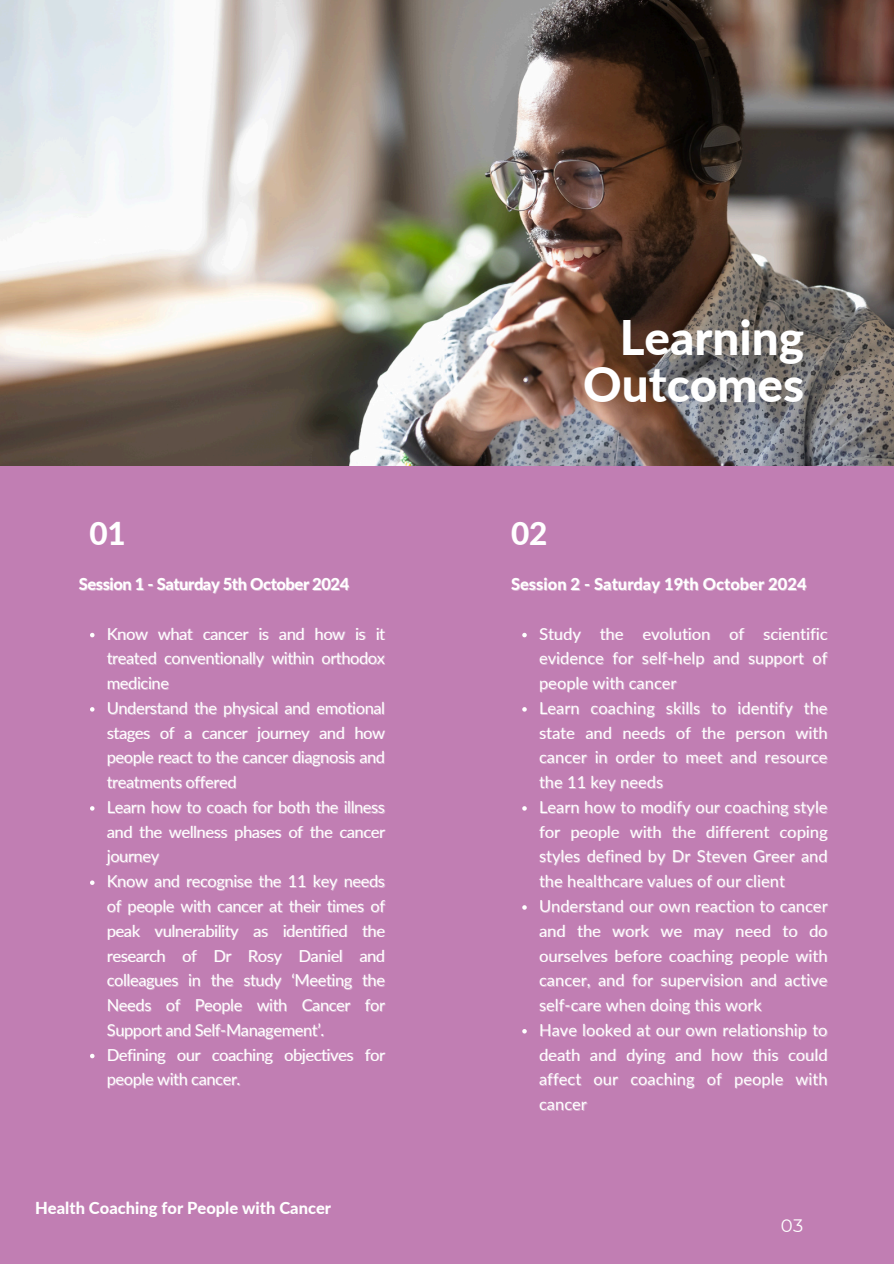
<style>
.page{position:relative;width:894px;height:1264px;background:#fff}
.page>*{position:absolute;margin:0;border:0;box-sizing:border-box;transform-origin:0 0}
.t1{font:800 47.7px/47.2px "Lato";color:#fff;text-align:right}
.t2{font:800 31.5px "Lato";color:#fff}
.t3{font:18px "Montserrat";color:#fff}
.t4{font:16.5px/24.8px "Lato";color:#fff}
.t5{font:16.5px/24.8px "Lato";letter-spacing:-.025em;color:#fff}
.t6{font:800 16.5px "Lato";color:#fff}
.t7{font:800 16.5px "Lato";letter-spacing:-.025em;color:#fff}
</style>
<div class="page">
<img style="left:0;top:0;width:892px;height:466px">
<div style="left:0;top:466px;width:893px;height:797px;background:#c17eb3"></div>
<svg style="left:522px;top:633px;width:4px;height:4px"></svg>
<svg style="left:522px;top:707px;width:4px;height:4px"></svg>
<svg style="left:522px;top:806px;width:4px;height:4px"></svg>
<svg style="left:522px;top:905px;width:4px;height:4px"></svg>
<svg style="left:522px;top:1029px;width:4px;height:4px"></svg>
<svg style="left:90px;top:633px;width:4px;height:4px"></svg>
<svg style="left:90px;top:707px;width:4px;height:4px"></svg>
<svg style="left:90px;top:806px;width:4px;height:4px"></svg>
<svg style="left:90px;top:880px;width:4px;height:5px"></svg>
<svg style="left:90px;top:1053px;width:4px;height:5px"></svg>
<h2 class="t2" style="left:89px;top:513px;width:38px">01</h2>
<p class="t7" style="left:79px;top:573px;width:272px">Session 1 - Saturday 5th October 2024</p>
<p class="t5" style="left:107px;top:621px;width:280px">Know what cancer is and how is it treated conventionally within orthodox medicine<br>Understand the physical and emotional stages of a cancer journey and how people react to the cancer diagnosis and treatments offered<br>Learn how to coach for both the illness and the wellness phases of the cancer journey<br>Know and recognise the 11 key needs of people with cancer at their times of peak vulnerability as identified the research of Dr Rosy Daniel and colleagues in the study ‘Meeting the<br>Needs of People with Cancer for<br>Support and Self-Management’.<br>Defining our coaching objectives for people with cancer.</p>
<p class="t6" style="left:35px;top:1197px;width:297px">Health Coaching for People with Cancer</p>
<h1 class="t1" style="left:583px;top:312px;width:222px">Learning<br>Outcomes</h1>
<h2 class="t2" style="left:511px;top:513px;width:38px">02</h2>
<p class="t6" style="left:511px;top:573px;width:297px">Session 2 - Saturday 19th October 2024</p>
<h2 class="t4" style="left:539px;top:621px;width:290px">Study the evolution of scientific</h2>
<p class="t4" style="left:539px;top:645px;width:290px">evidence for self-help and support of</p>
<p class="t4" style="left:539px;top:670px;width:139px">people with cancer</p>
<p class="t4" style="left:539px;top:695px;width:290px">Learn coaching skills to identify the</p>
<p class="t4" style="left:539px;top:720px;width:290px">state and needs of the person with</p>
<p class="t4" style="left:539px;top:744px;width:290px">cancer in order to meet and resource</p>
<h2 class="t4" style="left:539px;top:769px;width:126px">the 11 key needs</h2>
<p class="t4" style="left:539px;top:794px;width:290px">Learn how to modify our coaching style</p>
<p class="t4" style="left:539px;top:819px;width:290px">for people with the different coping</p>
<p class="t4" style="left:539px;top:843px;width:290px">styles defined by Dr Steven Greer and</p>
<p class="t4" style="left:539px;top:868px;width:247px">the healthcare values of our client</p>
<p class="t4" style="left:539px;top:893px;width:290px">Understand our own reaction to cancer and the work we may need to do ourselves before coaching people with cancer, and for supervision and active self-care when doing this work<br>Have looked at our own relationship to death and dying and how this could affect our coaching of people with cancer</p>
<p class="t3" style="left:780px;top:1214px;width:24px">03</p>
</div>
